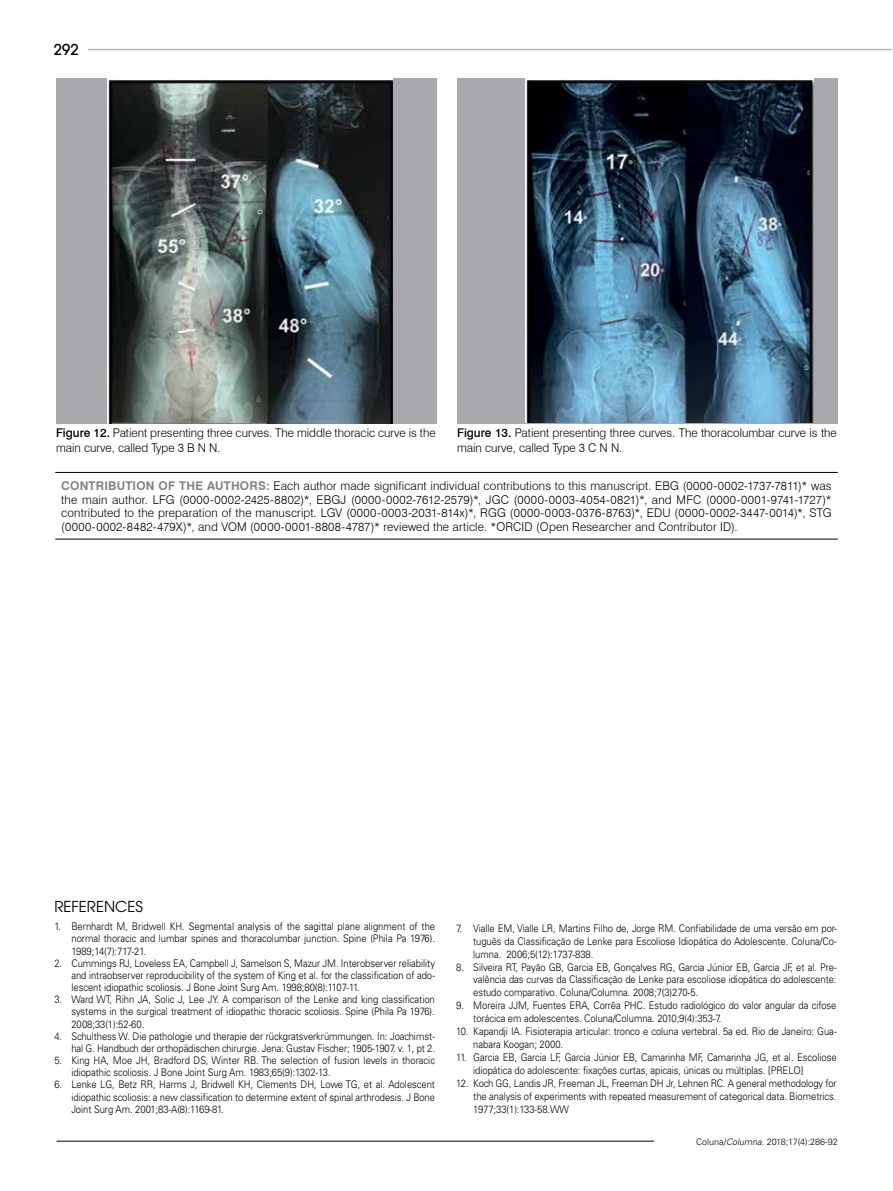
<style>
.page{position:relative;width:893px;height:1191px;background:#fff}
.page>*{position:absolute;margin:0;border:0;box-sizing:border-box;transform-origin:0 0}
.t1{font:15px "Avant Garde";color:#000}
.t2{font:500 15px "Avant Garde";color:#000}
.t3{font:300 12px/13.5px "Swiss 721 BT";color:#000}
.t4{font:300 10.5px/12.1px "Univers";letter-spacing:-.005em;color:#000;text-align:justify;scale:.9 1}
.t5{font:300 9px "Univers";color:#000}
.s1{font-weight:500}
.s2{font-weight:700;color:#808285}
.s3{font-style:italic}
</style>
<div class="page">
<hr style="left:88px;top:49px;width:804px;height:1px;background:#000">
<hr style="left:57px;top:1140px;width:597px;height:1px;background:#000">
<div style="left:56px;top:78px;width:381px;height:346px;background:#a7a9ac"></div>
<div style="left:457px;top:78px;width:381px;height:346px;background:#a7a9ac"></div>
<img style="left:107px;top:78px;width:286px;height:345px">
<img style="left:525px;top:78px;width:288px;height:344px">
<hr style="left:55px;top:472px;width:783px;height:1px;background:#000">
<hr style="left:55px;top:539px;width:783px;height:1px;background:#000">
<h1 class="t2" style="left:54px;top:40px;width:26px">292</h1>
<p class="t3" style="left:56px;top:425px;width:381px;line-height:15px"><span class="s1">Figure 12.</span> Patient presenting three curves. The middle thoracic curve is the main curve, called Type 3 B N N.</p>
<p class="t3" style="left:457px;top:425px;width:381px;line-height:15px"><span class="s1">Figure 13.</span> Patient presenting three curves. The thoracolumbar curve is the main curve, called Type 3 C N N.</p>
<p class="t3" style="left:61px;top:479px;width:772px;text-align:justify"><span class="s2">CONTRIBUTION OF THE AUTHORS:</span> Each author made significant individual contributions to this manuscript. EBG (0000-0002-1737-7811)* was the main author. LFG (0000-0002-2425-8802)*, EBGJ (0000-0002-7612-2579)*, JGC (0000-0003-4054-0821)*, and MFC (0000-0001-9741-1727)* contributed to the preparation of the manuscript. LGV (0000-0003-2031-814x)*, RGG (0000-0003-0376-8763)*, EDU (0000-0002-3447-0014)*, STG (0000-0002-8482-479X)*, and VOM (0000-0001-8808-4787)* reviewed the article. *ORCID (Open Researcher and Contributor ID).</p>
<h1 class="t1" style="left:54px;top:897px;width:90px">REFERENCES</h1>
<p class="t4" style="left:71px;top:920px;width:406px;text-indent:-17px">1. Bernhardt M, Bridwell KH. Segmental analysis of the sagittal plane alignment of the normal thoracic and lumbar spines and thoracolumbar junction. Spine (Phila Pa 1976).<br>1989;14(7):717-21.</p>
<p class="t4" style="left:71px;top:957px;width:406px;text-indent:-17px">2. Cummings RJ, Loveless EA, Campbell J, Samelson S, Mazur JM. Interobserver reliability and intraobserver reproducibility of the system of King et al. for the classification of ado&shy;lescent idiopathic scoliosis. J Bone Joint Surg Am. 1998;80(8):1107-11.</p>
<p class="t4" style="left:71px;top:993px;width:405px;text-indent:-17px">3. Ward WT, Rihn JA, Solic J, Lee JY. A comparison of the Lenke and king classification systems in the surgical treatment of idiopathic thoracic scoliosis. Spine (Phila Pa 1976).<br>2008;33(1):52-60.</p>
<p class="t4" style="left:54px;top:1030px;width:424px;text-align:right">4. Schulthess W. Die pathologie und therapie der rückgratsverkrümmungen. In: Joachimst&shy;hal G. Handbuch der orthopädischen chirurgie. Jena: Gustav Fischer; 1905-1907. v. 1, pt 2.</p>
<p class="t4" style="left:71px;top:1054px;width:406px;text-indent:-17px">5. King HA, Moe JH, Bradford DS, Winter RB. The selection of fusion levels in thoracic idiopathic scoliosis. J Bone Joint Surg Am. 1983;65(9):1302-13.</p>
<p class="t4" style="left:71px;top:1078px;width:406px;text-indent:-17px">6. Lenke LG, Betz RR, Harms J, Bridwell KH, Clements DH, Lowe TG, et al. Adolescent idiopathic scoliosis: a new classification to determine extent of spinal arthrodesis. J Bone Joint Surg Am. 2001;83-A(8):1169-81.</p>
<p class="t4" style="left:473px;top:921px;width:405px;line-height:12.9px;text-indent:-17px">7. Vialle EM, Vialle LR, Martins Filho de, Jorge RM. Confiabilidade de uma versão em por&shy;tuguês da Classificação de Lenke para Escoliose Idiopática do Adolescente. Coluna/Co&shy;lumna. 2006;5(12):1737-838.</p>
<p class="t4" style="left:473px;top:960px;width:405px;line-height:12.9px;text-indent:-17px">8. Silveira RT, Payão GB, Garcia EB, Gonçalves RG, Garcia Júnior EB, Garcia JF, et al. Pre&shy;valência das curvas da Classificação de Lenke para escoliose idiopática do adolescente: estudo comparativo. Coluna/Columna. 2008;7(3)270-5.</p>
<p class="t4" style="left:473px;top:999px;width:405px;line-height:12.9px;text-indent:-17px">9. Moreira JJM, Fuentes ERA, Corrêa PHC. Estudo radiológico do valor angular da cifose torácica em adolescentes. Coluna/Columna. 2010;9(4):353-7.</p>
<p class="t4" style="left:473px;top:1025px;width:405px;line-height:12.9px;text-indent:-17px">10. Kapandji IA. Fisioterapia articular: tronco e coluna vertebral. 5a ed. Rio de Janeiro: Gua&shy;nabara Koogan; 2000.</p>
<p class="t4" style="left:473px;top:1050px;width:405px;line-height:12.9px;text-indent:-17px">11. Garcia EB, Garcia LF, Garcia Júnior EB, Camarinha MF, Camarinha JG, et al. Escoliose idiopática do adolescente: fixações curtas, apicais, únicas ou múltiplas. [PRELO]</p>
<p class="t4" style="left:473px;top:1076px;width:405px;line-height:12.9px;text-indent:-17px">12. Koch GG, Landis JR, Freeman JL, Freeman DH Jr, Lehnen RC. A general methodology for the analysis of experiments with repeated measurement of categorical data. Biometrics.<br>1977;33(1):133-58.WW</p>
<p class="t5" style="left:696px;top:1136px;width:143px">Coluna/<span class="s3">Columna</span>. 2018;17(4):286-92</p>
</div>
